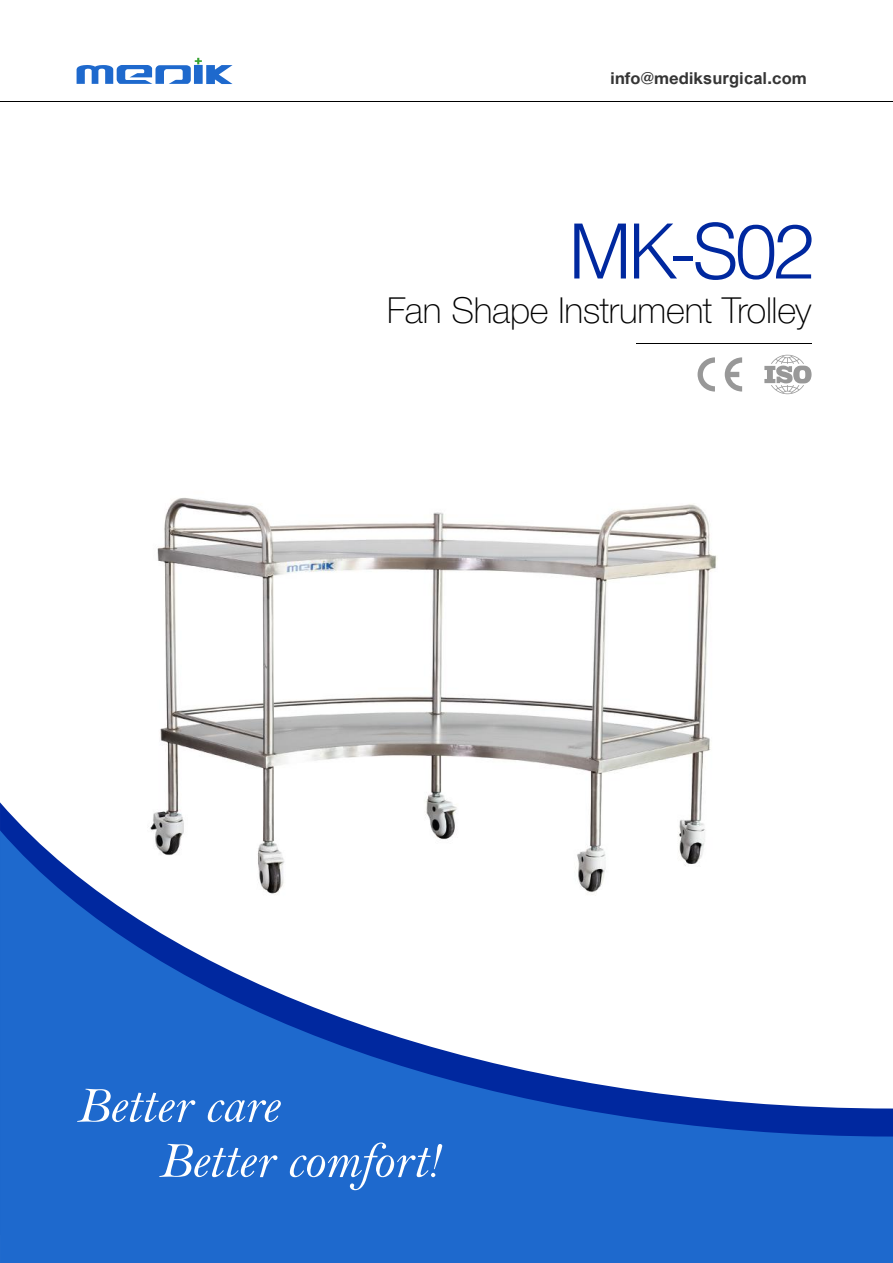
<style>
.page{position:relative;width:893px;height:1263px;background:#fff}
.page>*{position:absolute;margin:0;border:0;box-sizing:border-box;transform-origin:0 0}
.t1{font:300 76.35px "Helvetica";color:#00289f}
.t2{font:italic 51.15px "Bell";letter-spacing:-.005em;color:#fff}
.t3{font:100 36px "Helvetica Neue Cyr";letter-spacing:-.01em;color:#000}
.t4{font:700 16.5px "Helvetica Neue Cyr";letter-spacing:.01em;color:#353535}
.s1{font-family:"Arial"}
</style>
<div class="page">
<img style="left:157px;top:497px;width:561px;height:305px">
<svg style="left:0;top:802px;width:705px;height:28px"></svg>
<hr style="left:636px;top:343px;width:176px;height:1px;background:#000">
<hr style="left:0;top:102px;width:892px;height:1px;background:#000">
<svg style="left:77px;top:58px;width:156px;height:26px"></svg>
<svg style="left:698px;top:357px;width:17px;height:35px"></svg>
<svg style="left:725px;top:357px;width:17px;height:35px"></svg>
<svg style="left:764px;top:355px;width:48px;height:39px"></svg>
<svg style="left:0;top:830px;width:893px;height:433px;fill:#1e69cd"></svg>
<p class="t4" style="left:611px;top:69px;width:198px">info@medik<span class="s1">surgical</span>.com</p>
<h1 class="t1" style="left:568px;top:190px;width:248px">MK-S02</h1>
<p class="t3" style="left:387px;top:290px;width:426px">Fan Shape Instrument Trolley</p>
<h2 class="t2" style="left:77px;top:1076px;width:204px">Better care</h2>
<h2 class="t2" style="left:159px;top:1131px;width:283px">Better comfort!</h2>
</div>
